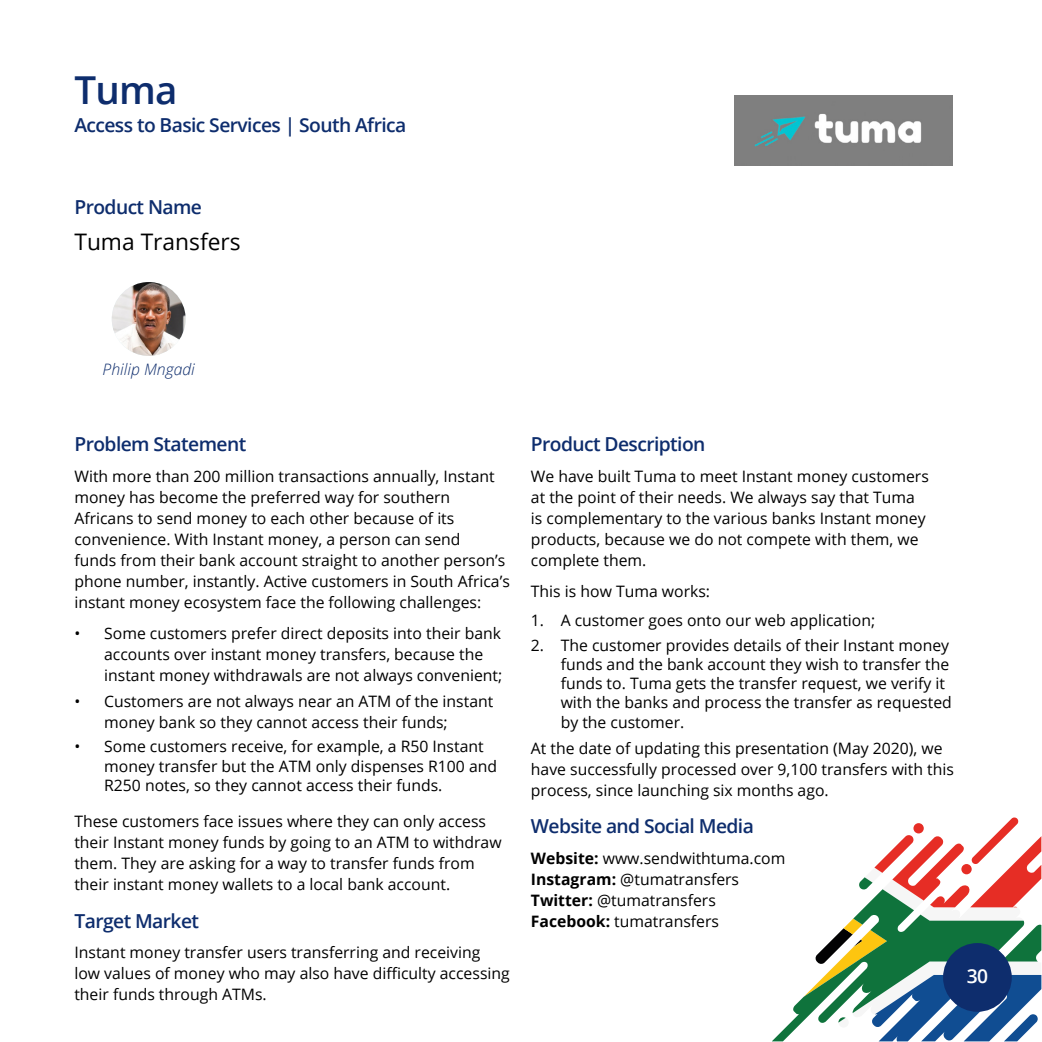
<style>
.page{position:relative;width:1042px;height:1042px;background:#fff}
.page>*{position:absolute;margin:0;border:0;box-sizing:border-box;transform-origin:0 0}
.t1{font:600 38.5px "Open Sans";color:#0e2d6d}
.t2{font:22.75px "Open Sans";color:#000}
.t3{font:600 19.25px "Open Sans";letter-spacing:-.03em;color:#0e2d6d}
.t4{font:600 19.25px "Open Sans";color:#fff}
.t5{font:15.75px/21px "Open Sans";color:#000}
.t6{font:italic 300 15.75px "Open Sans";color:#0e2d6d}
.s1{font-weight:700}
</style>
<div class="page">
<svg style="left:772px;top:817px;width:269px;height:224px"></svg>
<img style="left:112px;top:282px;width:74px;height:74px;border-radius:37px">
<img style="left:734px;top:96px;width:218px;height:69px">
<div style="left:943px;top:943px;width:69px;height:69px;background:#0e2d6d;border-radius:50%"></div>
<h1 class="t1" style="left:74px;top:63px;width:105px">Tuma</h1>
<p class="t3" style="left:74px;top:111px;width:333px">Access to Basic Services | South Africa</p>
<p class="t3" style="left:74px;top:193px;width:129px">Product Name</p>
<h2 class="t2" style="left:74px;top:226px;width:168px">Tuma Transfers</h2>
<p class="t6" style="left:103px;top:358px;width:94px">Philip Mngadi</p>
<p class="t3" style="left:74px;top:431px;width:173px">Problem Statement</p>
<p class="t5" style="left:74px;top:466px;width:437px">With more than 200 million transactions annually, Instant money has become the preferred way for southern Africans to send money to each other because of its convenience. With Instant money, a person can send<br>funds from their bank account straight to another person’s phone number, instantly. Active customers in South Africa’s instant money ecosystem face the following challenges:</p>
<p class="t5" style="left:104px;top:622px;width:399px;text-indent:-30px">• Some customers prefer direct deposits into their bank accounts over instant money transfers, because the instant money withdrawals are not always convenient;</p>
<p class="t5" style="left:104px;top:690px;width:391px;text-indent:-30px">• Customers are not always near an ATM of the instant money bank so they cannot access their funds;</p>
<p class="t5" style="left:104px;top:736px;width:394px;line-height:19.2px;text-indent:-30px">• Some customers receive, for example, a R50 Instant money transfer but the ATM only dispenses R100 and<br>R250 notes, so they cannot access their funds.</p>
<p class="t5" style="left:74px;top:810px;width:429px">These customers face issues where they can only access their Instant money funds by going to an ATM to withdraw them. They are asking for a way to transfer funds from their instant money wallets to a local bank account.</p>
<p class="t3" style="left:74px;top:907px;width:126px">Target Market</p>
<p class="t5" style="left:74px;top:942px;width:437px">Instant money transfer users transferring and receiving low values of money who may also have difficulty accessing their funds through ATMs.</p>
<p class="t3" style="left:531px;top:431px;width:176px">Product Description</p>
<p class="t5" style="left:531px;top:466px;width:399px">We have built Tuma to meet Instant money customers at the point of their needs. We always say that Tuma is complementary to the various banks Instant money products, because we do not compete with them, we complete them.</p>
<p class="t5" style="left:531px;top:580px;width:181px">This is how Tuma works:</p>
<p class="t5" style="left:531px;top:610px;width:346px">1. A customer goes onto our web application;</p>
<p class="t5" style="left:561px;top:635px;width:393px;line-height:19.2px;text-indent:-30px">2. The customer provides details of their Instant money funds and the bank account they wish to transfer the funds to. Tuma gets the transfer request, we verify it with the banks and process the transfer as requested by the customer.</p>
<p class="t5" style="left:531px;top:737px;width:425px">At the date of updating this presentation (May 2020), we have successfully processed over 9,100 transfers with this process, since launching six months ago.</p>
<p class="t3" style="left:531px;top:813px;width:224px">Website and Social Media</p>
<p class="t5" style="left:531px;top:847px;width:256px"><span class="s1">Website:</span> www.sendwithtuma.com<br><span class="s1">Instagram:</span> @tumatransfers<br><span class="s1">Twitter:</span> @tumatransfers<br><span class="s1">Facebook:</span> tumatransfers</p>
<p class="t4" style="left:966px;top:963px;width:23px">30</p>
</div>
